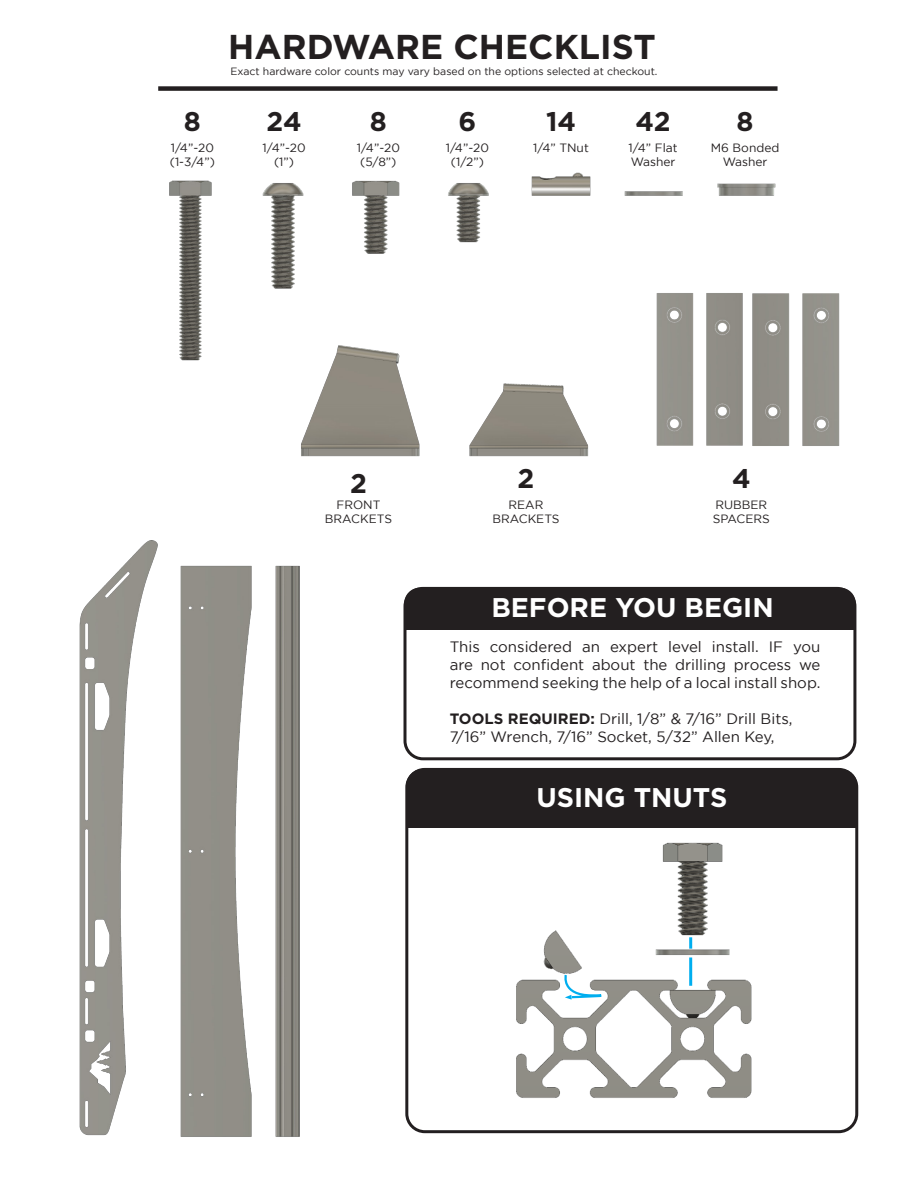
<style>
.page{position:relative;width:918px;height:1188px;background:#fff}
.page>*{position:absolute;margin:0;border:0;box-sizing:border-box;transform-origin:0 0}
.t1{font:700 34.5px "Gotham";color:#231f20}
.t2{font:700 27px "Gotham";color:#fff}
.t3{font:700 27px "Gotham";color:#231f20}
.t4{font:15px/18px "Gotham";color:#231f20;text-align:justify}
.t5{font:12px "Gotham";color:#231f20}
.t6{font:10.5px "Gotham";color:#231f20}
.s1{font-weight:700}
</style>
<div class="page">
<img style="left:169px;top:172px;width:607px;height:189px">
<img style="left:79px;top:540px;width:221px;height:597px">
<img style="left:281px;top:315px;width:320px;height:142px">
<img style="left:749px;top:290px;width:91px;height:156px">
<img style="left:652px;top:290px;width:94px;height:156px">
<div style="left:405px;top:768px;width:453px;height:365px;border:3px solid #231f20;border-radius:18px"></div>
<div style="left:404px;top:587px;width:452px;height:173px;border:3px solid #231f20;border-radius:18px"></div>
<div style="left:406px;top:769px;width:452px;height:34px;background:#231f20;border-radius:17px"></div>
<div style="left:404px;top:588px;width:452px;height:31px;background:#231f20;border-radius:15px"></div>
<div style="left:407px;top:786px;width:450px;height:42px;background:#231f20"></div>
<div style="left:405px;top:611px;width:450px;height:19px;background:#231f20"></div>
<img style="left:516px;top:842px;width:236px;height:256px">
<svg style="left:561px;top:973px;width:64px;height:27px"></svg>
<svg style="left:689px;top:937px;width:3px;height:12px"></svg>
<hr style="left:689px;top:957px;width:3px;height:29px;background:#00aeef">
<div style="left:158px;top:86px;width:620px;height:5px;background:#231f20"></div>
<p class="t3" style="left:184px;top:106px;width:19px">8</p>
<p class="t5" style="left:171px;top:141px;width:45px">1/4”-20</p>
<p class="t5" style="left:170px;top:155px;width:47px">(1-3/4”)</p>
<p class="t1" style="left:228px;top:27px;width:429px">HARDWARE CHECKLIST</p>
<p class="t6" style="left:231px;top:66px;width:428px">Exact hardware color counts may vary based on the options selected at checkout.</p>
<p class="t3" style="left:267px;top:106px;width:37px">24</p>
<p class="t5" style="left:262px;top:141px;width:45px">1/4”-20</p>
<p class="t5" style="left:274px;top:155px;width:22px">(1”)</p>
<p class="t3" style="left:370px;top:106px;width:19px">8</p>
<p class="t3" style="left:458px;top:106px;width:19px">6</p>
<p class="t3" style="left:546px;top:106px;width:31px">14</p>
<p class="t3" style="left:635px;top:106px;width:37px">42</p>
<p class="t3" style="left:737px;top:106px;width:19px">8</p>
<p class="t5" style="left:357px;top:141px;width:45px">1/4”-20</p>
<p class="t5" style="left:360px;top:155px;width:38px">(5/8”)</p>
<p class="t5" style="left:446px;top:141px;width:45px">1/4”-20</p>
<p class="t5" style="left:451px;top:155px;width:35px">(1/2”)</p>
<p class="t5" style="left:533px;top:141px;width:57px">1/4” TNut</p>
<p class="t5" style="left:629px;top:141px;width:51px">1/4” Flat</p>
<p class="t5" style="left:631px;top:155px;width:46px">Washer</p>
<p class="t5" style="left:711px;top:141px;width:70px">M6 Bonded</p>
<p class="t5" style="left:723px;top:155px;width:46px">Washer</p>
<p class="t3" style="left:350px;top:468px;width:18px">2</p>
<p class="t3" style="left:518px;top:463px;width:18px">2</p>
<p class="t3" style="left:732px;top:463px;width:20px">4</p>
<p class="t5" style="left:336px;top:498px;width:46px">FRONT</p>
<p class="t5" style="left:325px;top:513px;width:69px">BRACKETS</p>
<p class="t5" style="left:509px;top:498px;width:36px">REAR</p>
<p class="t5" style="left:492px;top:513px;width:69px">BRACKETS</p>
<p class="t5" style="left:715px;top:498px;width:53px">RUBBER</p>
<p class="t5" style="left:713px;top:513px;width:59px">SPACERS</p>
<p class="t2" style="left:491px;top:592px;width:284px">BEFORE YOU BEGIN</p>
<p class="t4" style="left:450px;top:637px;width:372px">This considered an expert level install. IF you are not confident about the drilling process we recommend seeking the help of a local install shop.</p>
<p class="t4" style="left:450px;top:709px;width:344px"><span class="s1">TOOLS REQUIRED:</span> Drill, 1/8” &amp; 7/16” Drill Bits,</p>
<p class="t4" style="left:450px;top:727px;width:326px">7/16” Wrench, 7/16” Socket, 5/32” Allen Key,</p>
<p class="t2" style="left:536px;top:781px;width:192px">USING TNUTS</p>
</div>
